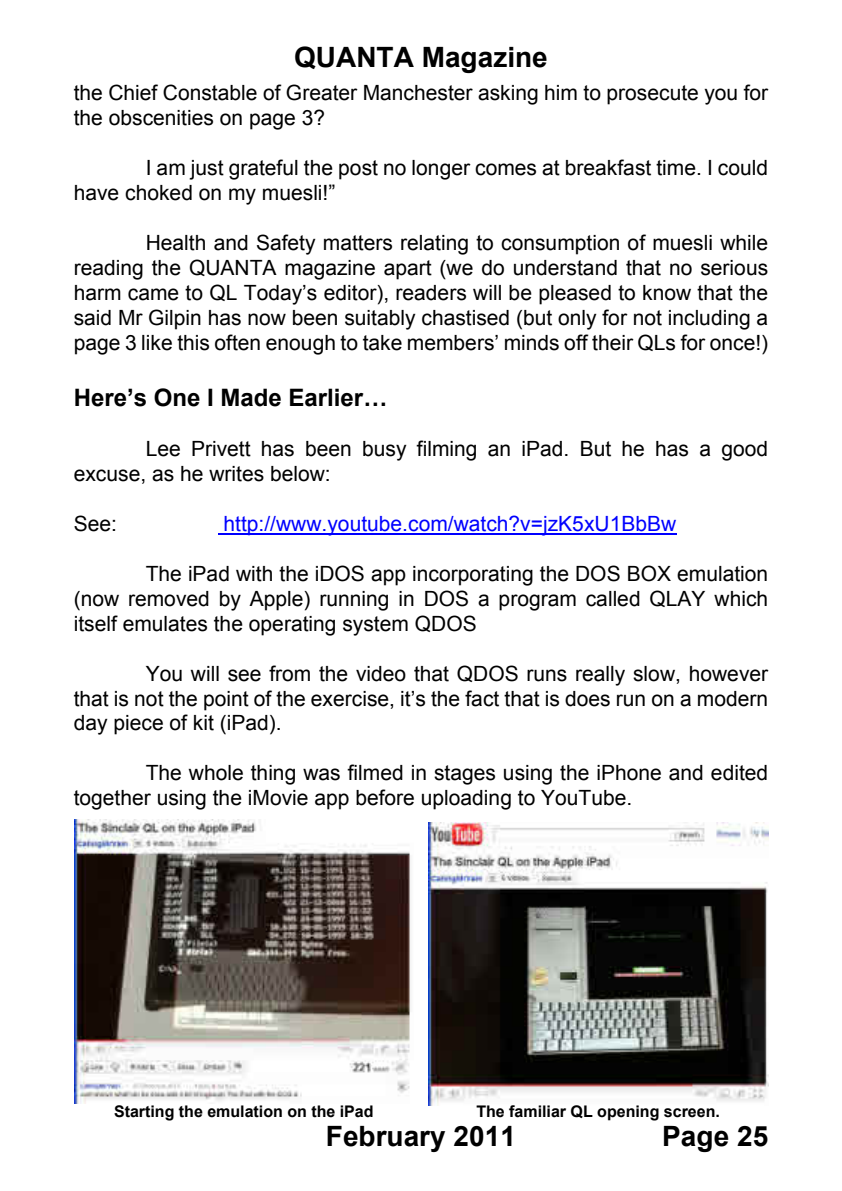
<style>
.page{position:relative;width:842px;height:1191px;background:#fff}
.page>*{position:absolute;margin:0;border:0;box-sizing:border-box;transform-origin:0 0}
.t1{font:700 28px "Arial";color:#000}
.t2{font:700 24px "Arial";color:#000}
.t3{font:21px/25px "Arial";color:#000}
.t4{font:21px "Arial";color:#00f}
.t5{font:700 16px "Arial";color:#000}
</style>
<div class="page">
<hr style="left:218px;top:533px;width:458px;height:2px;background:#00f">
<img style="left:74px;top:819px;width:337px;height:284px">
<img style="left:428px;top:823px;width:340px;height:283px">
<h1 class="t1" style="left:294px;top:46px;width:255px">QUANTA Magazine</h1>
<p class="t3" style="left:74px;top:82px;width:696px">the Chief Constable of Greater Manchester asking him to prosecute you for the obscenities on page 3?</p>
<p class="t3" style="left:74px;top:157px;width:696px;text-indent:72px">I am just grateful the post no longer comes at breakfast time. I could have choked on my muesli!”</p>
<p class="t3" style="left:74px;top:232px;width:696px;text-align:justify;text-indent:72px">Health and Safety matters relating to consumption of muesli while reading the QUANTA magazine apart (we do understand that no serious harm came to QL Today’s editor), readers will be pleased to know that the said Mr Gilpin has now been suitably chastised (but only for not including a page 3 like this often enough to take members’ minds off their QLs for once!)</p>
<p class="t2" style="left:74px;top:388px;width:315px">Here’s One I Made Earlier…</p>
<p class="t3" style="left:74px;top:438px;width:696px;text-indent:72px">Lee Privett has been busy filming an iPad. But he has a good excuse, as he writes below:</p>
<p class="t3" style="left:74px;top:513px;width:45px">See:</p>
<p class="t4" style="left:224px;top:516px;width:454px">http://www.youtube.com/watch?v=jzK5xU1BbBw</p>
<p class="t3" style="left:74px;top:563px;width:696px;text-align:justify;text-indent:72px">The iPad with the iDOS app incorporating the DOS BOX emulation (now removed by Apple) running in DOS a program called QLAY which itself emulates the operating system QDOS</p>
<p class="t3" style="left:74px;top:662px;width:696px;text-align:justify;text-indent:72px">You will see from the video that QDOS runs really slow, however that is not the point of the exercise, it’s the fact that is does run on a modern day piece of kit (iPad).</p>
<p class="t3" style="left:74px;top:762px;width:696px;text-indent:72px">The whole thing was filmed in stages using the iPhone and edited together using the iMovie app before uploading to YouTube.</p>
<p class="t5" style="left:114px;top:1105px;width:261px">Starting the emulation on the iPad</p>
<p class="t5" style="left:476px;top:1105px;width:245px">The familiar QL opening screen.</p>
<h1 class="t1" style="left:326px;top:1126px;width:192px">February 2011</h1>
<h1 class="t1" style="left:662px;top:1125px;width:107px">Page 25</h1>
</div>
